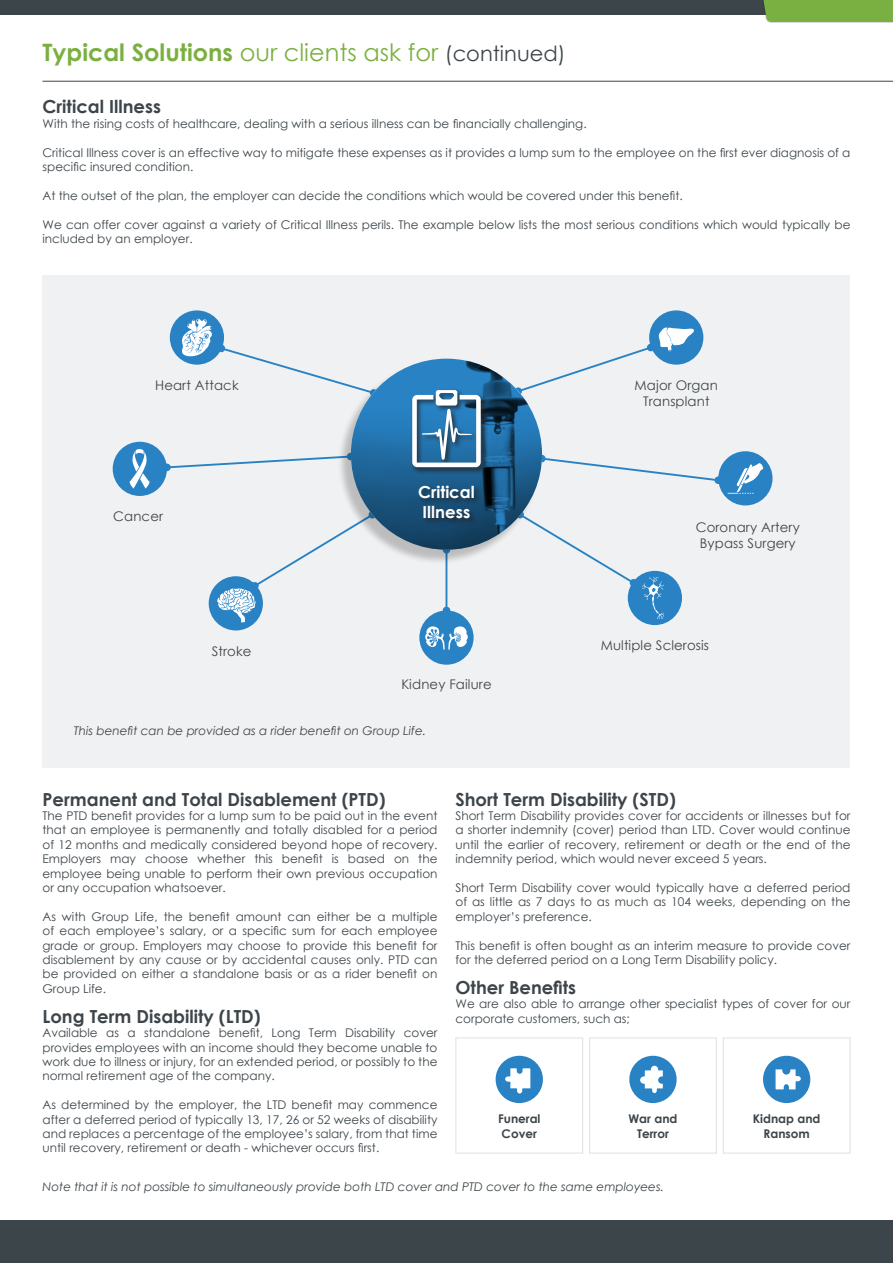
<style>
.page{position:relative;width:893px;height:1263px;background:#fff}
.page>*{position:absolute;margin:0;border:0;box-sizing:border-box;transform-origin:0 0}
.t1{font:700 24px "Century Gothic";color:#7bb041}
.t2{font:700 18px "Century Gothic";color:#3d454a}
.t3{font:700 16.5px/20px "Century Gothic";color:#fff}
.t4{font:13.35px/15.9px "Century Gothic";letter-spacing:.01em;color:#3d454a;text-align:center}
.t5{font:12px/14.4px "Century Gothic";color:#3d454a;text-align:justify}
.t6{font:italic 12px "Century Gothic";color:#3d454a}
.t7{font:700 12px/14.4px "Century Gothic";color:#3d454a;text-align:center}
.s1{font-weight:400}
.s2{font-weight:400;font-size:21px;color:#3d454a}
</style>
<div class="page">
<hr style="left:43px;top:81px;width:850px;height:1px;background:#3d454a">
<div style="left:43px;top:275px;width:807px;height:492px;background:#f0f1f2"></div>
<div style="left:419px;top:610px;width:55px;height:55px;background:#2882c4;border-radius:50%"></div>
<svg style="left:425px;top:626px;width:43px;height:24px"></svg>
<div style="left:170px;top:310px;width:54px;height:55px;background:#2882c4;border-radius:50%"></div>
<svg style="left:182px;top:318px;width:30px;height:39px"></svg>
<div style="left:209px;top:576px;width:54px;height:54px;background:#2882c4;border-radius:50%"></div>
<div style="left:113px;top:442px;width:54px;height:54px;background:#2882c4;border-radius:50%"></div>
<svg style="left:130px;top:449px;width:20px;height:40px"></svg>
<svg style="left:219px;top:346px;width:118px;height:37px"></svg>
<div style="left:218px;top:345px;width:7px;height:7px;background:#2882c4;border-radius:50%"></div>
<svg style="left:165px;top:456px;width:172px;height:13px"></svg>
<div style="left:163px;top:464px;width:8px;height:7px;background:#2882c4;border-radius:50%"></div>
<svg style="left:217px;top:535px;width:120px;height:87px"></svg>
<div style="left:251px;top:582px;width:8px;height:8px;background:#2882c4;border-radius:50%"></div>
<hr style="left:446px;top:550px;width:1px;height:60px;background:#2882c4">
<div style="left:443px;top:607px;width:7px;height:7px;background:#2882c4;border-radius:50%"></div>
<div style="left:649px;top:310px;width:54px;height:55px;background:#2882c4;border-radius:50%"></div>
<svg style="left:659px;top:327px;width:35px;height:24px"></svg>
<div style="left:628px;top:571px;width:54px;height:54px;background:#2882c4;border-radius:50%"></div>
<svg style="left:642px;top:577px;width:22px;height:42px"></svg>
<div style="left:718px;top:451px;width:54px;height:54px;background:#2882c4;border-radius:50%"></div>
<svg style="left:727px;top:463px;width:36px;height:31px"></svg>
<svg style="left:540px;top:525px;width:96px;height:59px"></svg>
<div style="left:630px;top:579px;width:7px;height:8px;background:#2882c4;border-radius:50%"></div>
<svg style="left:540px;top:345px;width:113px;height:40px"></svg>
<div style="left:647px;top:344px;width:7px;height:7px;background:#2882c4;border-radius:50%"></div>
<svg style="left:540px;top:458px;width:180px;height:23px"></svg>
<div style="left:714px;top:476px;width:8px;height:8px;background:#2882c4;border-radius:50%"></div>
<div style="left:538px;top:455px;width:8px;height:7px;background:#2882c4;border-radius:50%"></div>
<div style="left:337px;top:361px;width:203px;height:203px;background:#231f20;opacity:.25"></div>
<svg style="left:351px;top:359px;width:191px;height:191px;background:#1d6091"></svg>
<div style="left:418px;top:485px;width:63px;height:41px;background:#231f20;opacity:.75"></div>
<div style="left:410px;top:388px;width:78px;height:87px;background:#231f20;opacity:.75"></div>
<svg style="left:412px;top:390px;width:69px;height:77px"></svg>
<div style="left:629px;top:1056px;width:48px;height:47px;background:#2882c4;border-radius:50%"></div>
<div style="left:496px;top:1056px;width:47px;height:47px;background:#2882c4;border-radius:50%"></div>
<div style="left:763px;top:1056px;width:47px;height:47px;background:#2882c4;border-radius:50%"></div>
<div style="left:455px;top:1037px;width:128px;height:116px;border:1px solid #e2e1e2"></div>
<div style="left:589px;top:1037px;width:128px;height:116px;border:1px solid #e2e1e2"></div>
<div style="left:723px;top:1037px;width:127px;height:116px;border:1px solid #e2e1e2"></div>
<div style="left:0;top:1220px;width:893px;height:43px;background:#3c4549"></div>
<svg style="left:505px;top:1068px;width:25px;height:25px"></svg>
<svg style="left:640px;top:1066px;width:23px;height:27px"></svg>
<svg style="left:776px;top:1069px;width:25px;height:20px"></svg>
<div style="left:0;top:0;width:893px;height:14px;background:#3c4549"></div>
<div style="left:757px;top:0;width:136px;height:23px;background:#231f20;opacity:.25"></div>
<div style="left:758px;top:0;width:135px;height:22px;background:#7ab041"></div>
<h1 class="t1" style="left:43px;top:34px;width:524px">Typical Solutions <span class="s1">our clients ask for</span> <span class="s2">(continued)</span></h1>
<h2 class="t2" style="left:43px;top:93px;width:120px">Critical Illness</h2>
<p class="t5" style="left:43px;top:116px;width:546px">With the rising costs of healthcare, dealing with a serious illness can be financially challenging.</p>
<p class="t5" style="left:43px;top:145px;width:809px">Critical Illness cover is an effective way to mitigate these expenses as it provides a lump sum to the employee on the first ever diagnosis of a specific insured condition.</p>
<p class="t5" style="left:43px;top:188px;width:642px">At the outset of the plan, the employer can decide the conditions which would be covered under this benefit.</p>
<p class="t5" style="left:43px;top:217px;width:809px">We can offer cover against a variety of Critical Illness perils. The example below lists the most serious conditions which would typically be included by an employer.</p>
<p class="t4" style="left:155px;top:377px;width:85px">Heart Attack</p>
<p class="t4" style="left:113px;top:508px;width:51px">Cancer</p>
<p class="t4" style="left:212px;top:643px;width:41px">Stroke</p>
<h3 class="t3" style="left:418px;top:482px;width:58px">Critical<br>Illness</h3>
<p class="t4" style="left:401px;top:676px;width:92px">Kidney Failure</p>
<p class="t6" style="left:74px;top:722px;width:354px">This benefit can be provided as a rider benefit on Group Life.</p>
<p class="t4" style="left:635px;top:377px;width:85px">Major Organ<br>Transplant</p>
<p class="t4" style="left:696px;top:519px;width:106px">Coronary Artery<br>Bypass Surgery</p>
<p class="t4" style="left:601px;top:637px;width:110px">Multiple Sclerosis</p>
<h2 class="t2" style="left:43px;top:785px;width:345px">Permanent and Total Disablement (PTD)</h2>
<p class="t5" style="left:43px;top:808px;width:396px">The PTD benefit provides for a lump sum to be paid out in the event that an employee is permanently and totally disabled for a period of 12 months and medically considered beyond hope of recovery.<br>Employers may choose whether this benefit is based on the employee being unable to perform their own previous occupation or any occupation whatsoever.</p>
<p class="t5" style="left:43px;top:909px;width:396px">As with Group Life, the benefit amount can either be a multiple of each employee’s salary, or a specific sum for each employee grade or group. Employers may choose to provide this benefit for disablement by any cause or by accidental causes only. PTD can be provided on either a standalone basis or as a rider benefit on Group Life.</p>
<h2 class="t2" style="left:43px;top:1002px;width:220px">Long Term Disability (LTD)</h2>
<p class="t5" style="left:43px;top:1025px;width:396px">Available as a standalone benefit, Long Term Disability cover provides employees with an income should they become unable to work due to illness or injury, for an extended period, or possibly to the normal retirement age of the company.</p>
<p class="t5" style="left:43px;top:1097px;width:396px">As determined by the employer, the LTD benefit may commence after a deferred period of typically 13, 17, 26 or 52 weeks of disability and replaces a percentage of the employee’s salary, from that time until recovery, retirement or death - whichever occurs first.</p>
<h2 class="t2" style="left:455px;top:785px;width:222px">Short Term Disability (STD)</h2>
<p class="t5" style="left:455px;top:808px;width:396px">Short Term Disability provides cover for accidents or illnesses but for a shorter indemnity (cover) period than LTD. Cover would continue until the earlier of recovery, retirement or death or the end of the indemnity period, which would never exceed 5 years.</p>
<p class="t5" style="left:455px;top:880px;width:396px">Short Term Disability cover would typically have a deferred period of as little as 7 days to as much as 104 weeks, depending on the employer’s preference.</p>
<p class="t5" style="left:455px;top:938px;width:396px">This benefit is often bought as an interim measure to provide cover for the deferred period on a Long Term Disability policy.</p>
<h2 class="t2" style="left:455px;top:974px;width:122px">Other Benefits</h2>
<p class="t5" style="left:455px;top:996px;width:396px">We are also able to arrange other specialist types of cover for our corporate customers, such as;</p>
<p class="t7" style="left:498px;top:1111px;width:44px;text-align:left">Funeral<br>Cover</p>
<p class="t7" style="left:753px;top:1111px;width:69px">Kidnap and<br>Ransom</p>
<p class="t7" style="left:628px;top:1111px;width:50px">War and<br>Terror</p>
<p class="t6" style="left:43px;top:1179px;width:623px">Note that it is not possible to simultaneously provide both LTD cover and PTD cover to the same employees.</p>
</div>
